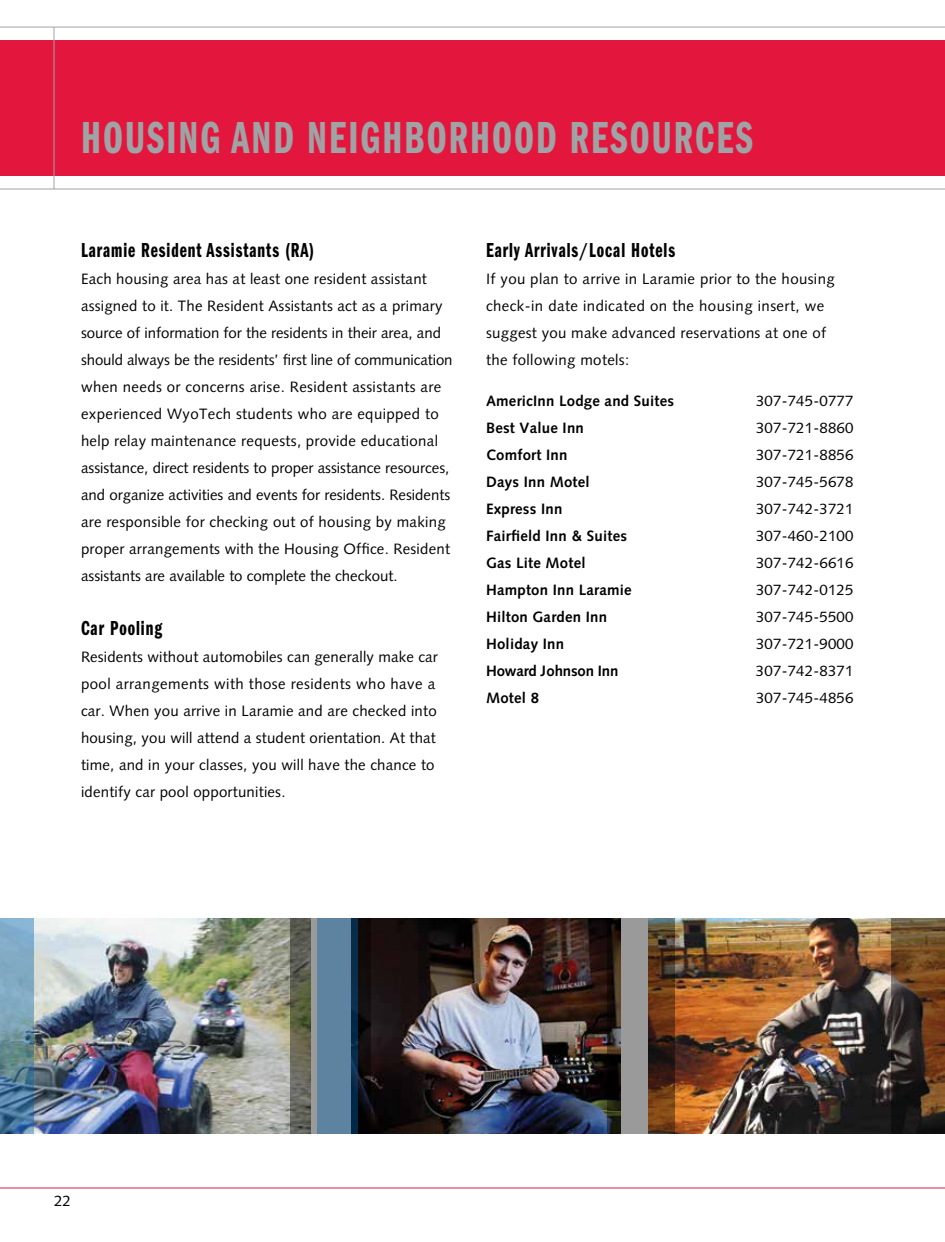
<style>
.page{position:relative;width:945px;height:1242px;background:#fff}
.page>*{position:absolute;margin:0;border:0;box-sizing:border-box;transform-origin:0 0}
.t1{font:46.5px "ITC Franklin Gothic Std Dm Cp";letter-spacing:.05em;color:#a0a3a5;scale:.9 1}
.t2{font:21px "ITC Franklin Gothic Std Dm Cp";letter-spacing:.05em;color:#000;scale:.9 1}
.t3{font:15px/27px "Syntax LT Std";letter-spacing:.015em;color:#000}
.t4{font:700 15px "Syntax LT Std";letter-spacing:.015em;color:#000}
.t5{font:700 15px "Syntax LT Std";letter-spacing:-.01em;color:#000}
</style>
<div class="page">
<hr style="left:0;top:1188px;width:945px;height:1px;background:#e3173e">
<hr style="left:0;top:27px;width:945px;height:1px;background:#a0a3a5">
<div style="left:0;top:40px;width:945px;height:136px;background:#e3173e"></div>
<hr style="left:0;top:189px;width:945px;height:1px;background:#a0a3a5">
<hr style="left:54px;top:27px;width:1px;height:162px;background:#a0a3a5">
<img style="left:675px;top:918px;width:216px;height:216px">
<img style="left:34px;top:918px;width:256px;height:216px">
<img style="left:371px;top:918px;width:237px;height:216px">
<svg style="left:891px;top:918px;width:54px;height:216px;background:#503823"></svg>
<svg style="left:608px;top:918px;width:67px;height:216px;background:#68584d"></svg>
<svg style="left:0;top:918px;width:34px;height:216px;background:#6a94ad"></svg>
<svg style="left:290px;top:918px;width:81px;height:216px;background:#505047"></svg>
<svg style="left:317px;top:918px;width:41px;height:216px;background:#4e7492"></svg>
<h1 class="t1" style="left:81px;top:113px;width:748px">HOUSING AND NEIGHBORHOOD RESOURCES</h1>
<h2 class="t2" style="left:81px;top:239px;width:261px">Laramie Resident Assistants (RA)</h2>
<p class="t3" style="left:81px;top:266px;width:373px">Each housing area has at least one resident assistant assigned to it. The Resident Assistants act as a primary source of information for the residents in their area, and should always be the residents’ first line of communication when needs or concerns arise. Resident assistants are experienced WyoTech students who are equipped to help relay maintenance requests, provide educational assistance, direct residents to proper assistance resources, and organize activities and events for residents. Residents are responsible for checking out of housing by making proper arrangements with the Housing Office. Resident assistants are available to complete the checkout.</p>
<h2 class="t2" style="left:81px;top:617px;width:92px">Car Pooling</h2>
<p class="t3" style="left:81px;top:644px;width:358px">Residents without automobiles can generally make car pool arrangements with those residents who have a car. When you arrive in Laramie and are checked into housing, you will attend a student orientation. At that time, and in your classes, you will have the chance to identify car pool opportunities.</p>
<h2 class="t2" style="left:486px;top:239px;width:212px">Early Arrivals/Local Hotels</h2>
<p class="t3" style="left:486px;top:266px;width:350px">If you plan to arrive in Laramie prior to the housing check-in date indicated on the housing insert, we suggest you make advanced reservations at one of the following motels:</p>
<p class="t4" style="left:486px;top:392px;width:190px">AmericInn Lodge and Suites</p>
<p class="t3" style="left:756px;top:387px;width:99px">307-745-0777</p>
<p class="t4" style="left:486px;top:419px;width:99px">Best Value Inn</p>
<p class="t3" style="left:756px;top:414px;width:99px">307-721-8860</p>
<p class="t4" style="left:486px;top:446px;width:83px">Comfort Inn</p>
<p class="t3" style="left:756px;top:441px;width:99px">307-721-8856</p>
<p class="t4" style="left:486px;top:473px;width:105px">Days Inn Motel</p>
<p class="t3" style="left:756px;top:468px;width:99px">307-745-5678</p>
<p class="t4" style="left:486px;top:500px;width:78px">Express Inn</p>
<p class="t3" style="left:756px;top:495px;width:99px">307-742-3721</p>
<p class="t4" style="left:486px;top:527px;width:143px">Fairfield Inn &amp; Suites</p>
<p class="t3" style="left:756px;top:522px;width:99px">307-460-2100</p>
<p class="t4" style="left:486px;top:554px;width:101px">Gas Lite Motel</p>
<p class="t3" style="left:756px;top:549px;width:99px">307-742-6616</p>
<p class="t4" style="left:486px;top:581px;width:147px">Hampton Inn Laramie</p>
<p class="t3" style="left:756px;top:576px;width:99px">307-742-0125</p>
<p class="t4" style="left:486px;top:608px;width:123px">Hilton Garden Inn</p>
<p class="t3" style="left:756px;top:603px;width:99px">307-745-5500</p>
<p class="t4" style="left:486px;top:635px;width:80px">Holiday Inn</p>
<p class="t3" style="left:756px;top:630px;width:99px">307-721-9000</p>
<p class="t5" style="left:486px;top:662px;width:134px">Howard Johnson Inn</p>
<p class="t3" style="left:756px;top:657px;width:99px">307-742-8371</p>
<p class="t4" style="left:486px;top:689px;width:55px">Motel 8</p>
<p class="t3" style="left:756px;top:684px;width:99px">307-745-4856</p>
<p class="t3" style="left:54px;top:1187px;width:18px">22</p>
</div>
